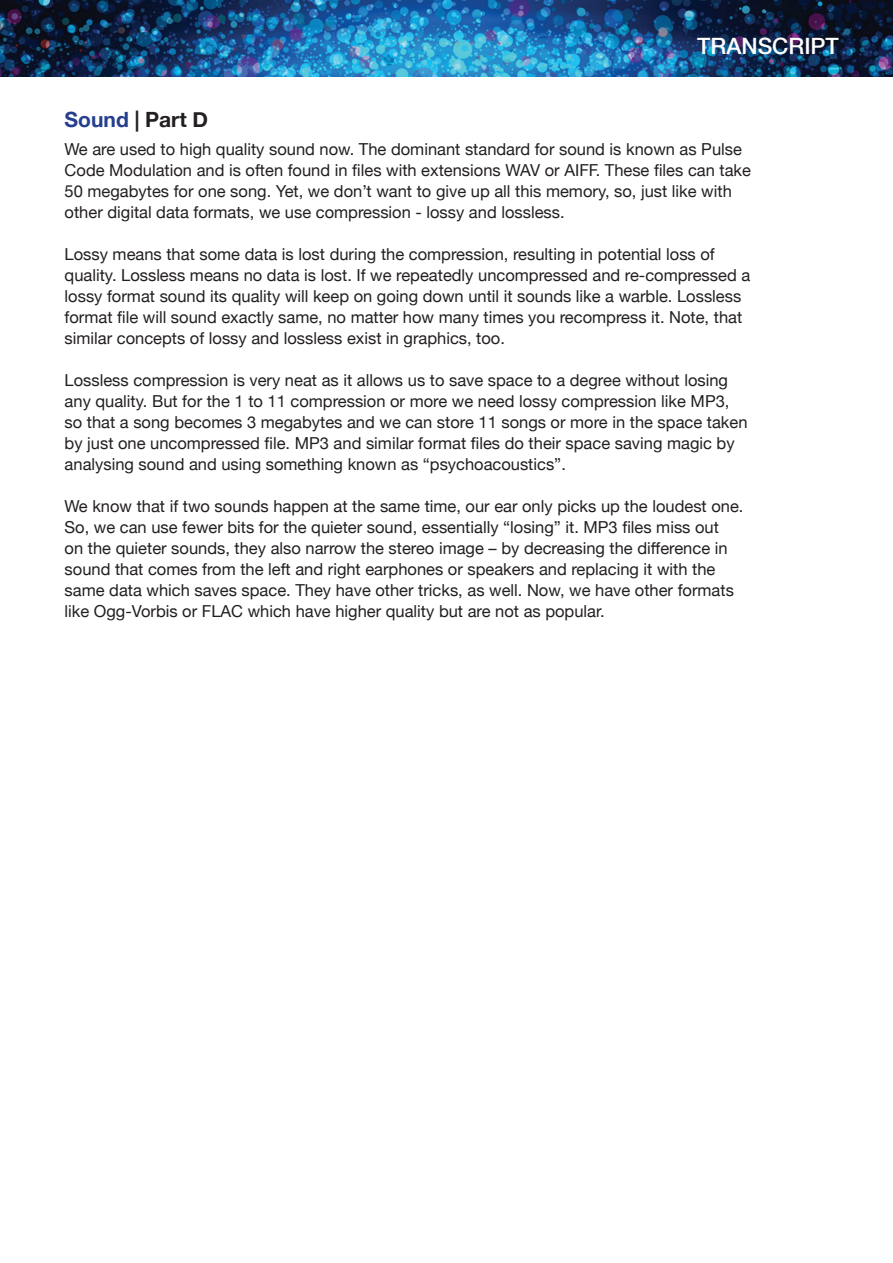
<style>
.page{position:relative;width:893px;height:1263px;background:#fff}
.page>*{position:absolute;margin:0;border:0;box-sizing:border-box;transform-origin:0 0}
.t1{font:500 22.5px "Helvetica Neue";color:#fff}
.t2{font:700 21px "Helvetica Neue";color:#231f20}
.t3{font:16.5px/21px "Helvetica Neue";color:#231f20}
.s1{color:#253f8e}
</style>
<div class="page">
<img style="left:0;top:1px;width:892px;height:75px">
<h1 class="t1" style="left:697px;top:28px;width:143px">TRANSCRIPT</h1>
<p class="t2" style="left:65px;top:100px;width:145px"><span class="s1">Sound</span> | Part D</p>
<p class="t3" style="left:65px;top:138px;width:688px">We are used to high quality sound now. The dominant standard for sound is known as Pulse Code Modulation and is often found in files with extensions WAV or AIFF. These files can take 50 megabytes for one song. Yet, we don’t want to give up all this memory, so, just like with other digital data formats, we use compression - lossy and lossless.</p>
<p class="t3" style="left:65px;top:243px;width:687px">Lossy means that some data is lost during the compression, resulting in potential loss of quality. Lossless means no data is lost. If we repeatedly uncompressed and re-compressed a lossy format sound its quality will keep on going down until it sounds like a warble. Lossless format file will sound exactly same, no matter how many times you recompress it. Note, that similar concepts of lossy and lossless exist in graphics, too.</p>
<p class="t3" style="left:65px;top:369px;width:684px">Lossless compression is very neat as it allows us to save space to a degree without losing any quality. But for the 1 to 11 compression or more we need lossy compression like MP3, so that a song becomes 3 megabytes and we can store 11 songs or more in the space taken by just one uncompressed file. MP3 and similar format files do their space saving magic by analysing sound and using something known as “psychoacoustics”.</p>
<p class="t3" style="left:65px;top:495px;width:680px">We know that if two sounds happen at the same time, our ear only picks up the loudest one.<br>So, we can use fewer bits for the quieter sound, essentially “losing” it. MP3 files miss out<br>on the quieter sounds, they also narrow the stereo image – by decreasing the difference in sound that comes from the left and right earphones or speakers and replacing it with the same data which saves space. They have other tricks, as well. Now, we have other formats like Ogg-Vorbis or FLAC which have higher quality but are not as popular.</p>
</div>
